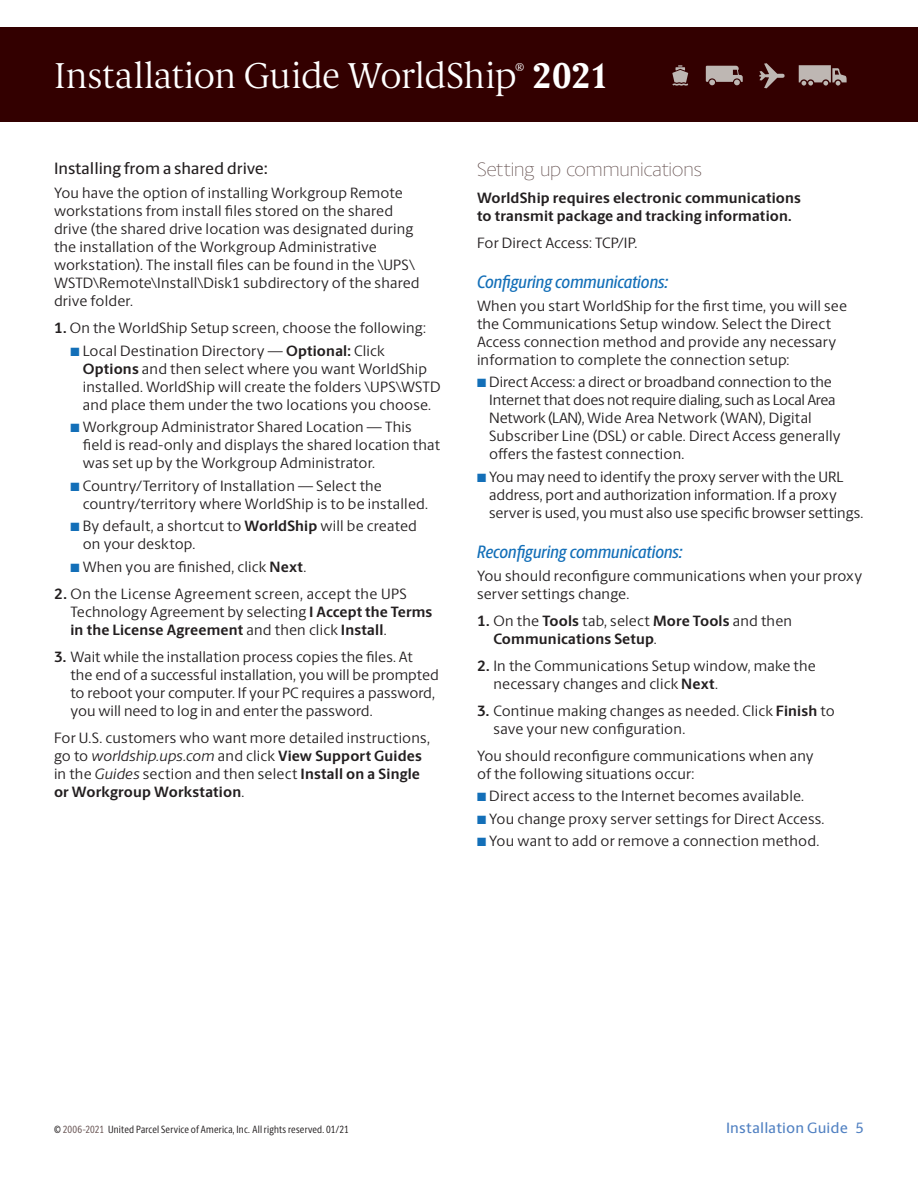
<style>
.page{position:relative;width:918px;height:1188px;background:#fff}
.page>*{position:absolute;margin:0;border:0;box-sizing:border-box;transform-origin:0 0}
.t1{font:200 36px "UPS Berlingske Serif Tx";letter-spacing:-.005em;color:#fff}
.Brown_heads{font:200 19.5px "UPS Berlingske Sans";letter-spacing:-.005em;color:#64504f}
._3-SubheadsC{font:italic 500 18px "UPS Berlingske Sans Cn";letter-spacing:.005em;color:#136fb8}
.Head_C__black{font:500 16.5px "UPS Berlingske Sans";color:#231f20}
.Body_Copy____6{font:15px/18px "UPS Berlingske Sans";letter-spacing:.01em;color:#231f20}
.Body_Copy____3{font:15px/18px "UPS Berlingske Sans";letter-spacing:.01em;color:#231f20}
.Body_Copy____6-2{font:700 15px/18px "UPS Berlingske Sans";letter-spacing:.01em;color:#231f20}
.t2{font:500 15px "UPS Berlingske Sans";letter-spacing:.01em;color:#5181c2}
.t3{font:10.5px "UPS Berlingske Sans Cn";letter-spacing:.02em;color:#231f20}
.s1{font-weight:700}
.s2{color:#136fb8}
.s3{font-style:italic}
.s4{font-weight:400}
.s5{color:#64504f}
</style>
<div class="page">
<div style="left:0;top:27px;width:918px;height:95px;background:#300"></div>
<svg style="left:672px;top:65px;width:16px;height:21px"></svg>
<svg style="left:706px;top:66px;width:37px;height:20px"></svg>
<svg style="left:759px;top:63px;width:26px;height:25px"></svg>
<svg style="left:799px;top:65px;width:48px;height:21px"></svg>
<h1 class="t1" style="left:54px;top:50px;width:557px">Installation Guide WorldShip<sup>®</sup> <span class="s1">2021</span></h1>
<p class="Head_C__black" style="left:54px;top:155px;width:215px">Installing from a shared drive:</p>
<p class="Body_Copy____6" style="left:54px;top:184px;width:367px">You have the option of installing Workgroup Remote workstations from install files stored on the shared drive (the shared drive location was designated during the installation of the Workgroup Administrative workstation). The install files can be found in the \UPS\ WSTD\Remote\Install\Disk1 subdirectory of the shared drive folder.</p>
<p class="Body_Copy____3" style="left:54px;top:319px;width:374px"><span class="s1">1.</span> On the WorldShip Setup screen, choose the following:</p>
<p class="Body_Copy____3" style="left:83px;top:341px;width:359px;text-indent:-12px"><span class="s2">■</span> Local Destination Directory — <span class="s1">Optional:</span> Click <span class="s1">Options</span> and then select where you want WorldShip installed. WorldShip will create the folders \UPS\WSTD and place them under the two locations you choose.</p>
<p class="Body_Copy____3" style="left:83px;top:418px;width:359px;text-indent:-12px"><span class="s2">■</span> Workgroup Administrator Shared Location — This field is read-only and displays the shared location that was set up by the Workgroup Administrator.</p>
<p class="Body_Copy____3" style="left:83px;top:476px;width:347px;text-indent:-12px"><span class="s2">■</span> Country/Territory of Installation — Select the country/territory where WorldShip is to be installed.</p>
<p class="Body_Copy____3" style="left:83px;top:517px;width:336px;text-indent:-12px"><span class="s2">■</span> By default, a shortcut to <span class="s1">WorldShip</span> will be created on your desktop.</p>
<p class="Body_Copy____6" style="left:70px;top:557px;width:237px"><span class="s2">■</span> When you are finished, click <span class="s1">Next</span>.</p>
<p class="Body_Copy____6" style="left:70px;top:584px;width:363px;text-indent:-16px"><span class="s1">2.</span> On the License Agreement screen, accept the UPS<br>Technology Agreement by selecting <span class="s1">I Accept the Terms in the License Agreement</span> and then click <span class="s1">Install</span>.</p>
<p class="Body_Copy____6" style="left:70px;top:647px;width:370px;text-indent:-16px"><span class="s1">3.</span> Wait while the installation process copies the files. At<br>the end of a successful installation, you will be prompted to reboot your computer. If your PC requires a password, you will need to log in and enter the password.</p>
<p class="Body_Copy____6" style="left:54px;top:728px;width:378px">For U.S. customers who want more detailed instructions, go to <span class="s3">worldship.ups.com</span> and click <span class="s1">View Support Guides </span>in the <span class="s3">Guides</span> section and then select <span class="s1">Install on a Single or Workgroup Workstation</span>.</p>
<p class="Brown_heads" style="left:477px;top:158px;width:226px">Setting up communications</p>
<p class="Body_Copy____6-2" style="left:477px;top:189px;width:326px">WorldShip requires electronic communications to transmit package and tracking information.</p>
<p class="Body_Copy____6" style="left:477px;top:233px;width:162px">For Direct Access: TCP/IP.</p>
<p class="_3-SubheadsC" style="left:477px;top:269px;width:192px">Configuring communications:</p>
<p class="Body_Copy____3" style="left:477px;top:296px;width:372px">When you start WorldShip for the first time, you will see the Communications Setup window. Select the Direct Access connection method and provide any necessary information to complete the connection setup:</p>
<p class="Body_Copy____3" style="left:489px;top:373px;width:353px;text-indent:-12px"><span class="s2">■</span> Direct Access: a direct or broadband connection to the Internet that does not require dialing, such as Local Area Network (LAN), Wide Area Network (WAN), Digital Subscriber Line (DSL) or cable. Direct Access generally offers the fastest connection.</p>
<p class="Body_Copy____6" style="left:489px;top:467px;width:376px;text-indent:-12px"><span class="s2">■</span> You may need to identify the proxy server with the URL address, port and authorization information. If a proxy server is used, you must also use specific browser settings.</p>
<p class="_3-SubheadsC" style="left:477px;top:539px;width:207px">Reconfiguring communications:</p>
<p class="Body_Copy____6" style="left:477px;top:566px;width:387px">You should reconfigure communications when your proxy server settings change.</p>
<p class="Body_Copy____6-2" style="left:494px;top:612px;width:300px;text-indent:-16px">1. <span class="s4">On the</span> Tools <span class="s4">tab, select</span> More Tools <span class="s4">and then<br></span>Communications Setup<span class="s4">.</span></p>
<p class="Body_Copy____6" style="left:494px;top:656px;width:324px;text-indent:-16px"><span class="s1">2.</span> In the Communications Setup window, make the necessary changes and click <span class="s1">Next</span>.</p>
<p class="Body_Copy____6" style="left:494px;top:701px;width:343px;text-indent:-16px"><span class="s1">3.</span> Continue making changes as needed. Click <span class="s1">Finish</span> to save your new configuration.</p>
<p class="Body_Copy____3" style="left:477px;top:746px;width:338px">You should reconfigure communications when any of the following situations occur:</p>
<p class="Body_Copy____3" style="left:477px;top:787px;width:329px"><span class="s2">■</span> Direct access to the Internet becomes available.</p>
<p class="Body_Copy____3" style="left:477px;top:809px;width:349px"><span class="s2">■</span> You change proxy server settings for Direct Access.</p>
<p class="Body_Copy____6" style="left:477px;top:832px;width:344px"><span class="s2">■</span> You want to add or remove a connection method.</p>
<p class="t3" style="left:54px;top:1122px;width:296px">© <span class="s5">2006-2021</span> United Parcel Service of America, Inc. All rights reserved. 01/21</p>
<p class="t2" style="left:726px;top:1116px;width:139px">Installation Guide 5</p>
</div>
